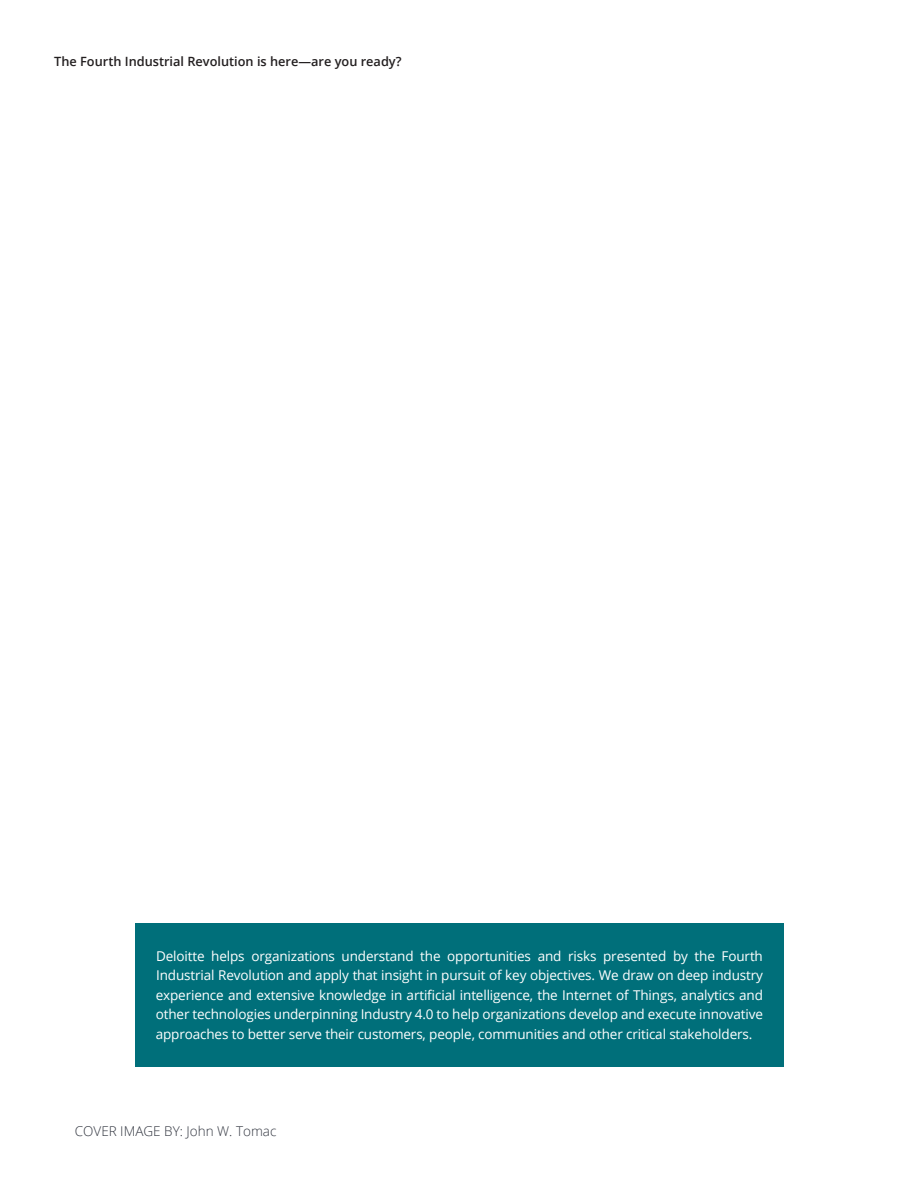
<style>
.page{position:relative;width:919px;height:1189px;background:#fff}
.page>*{position:absolute;margin:0;border:0;box-sizing:border-box;transform-origin:0 0}
.body-auxiliary{font:13.5px/19.5px "Open Sans";letter-spacing:-.01em;color:#fff;text-align:justify}
.body-copy{font:300 13.5px "Open Sans";color:#323640}
.t1{font:600 12.75px "Open Sans";color:#231f20}
</style>
<div class="page">
<div style="left:135px;top:923px;width:648px;height:143px;background:#006f7a"></div>
<p class="t1" style="left:54px;top:53px;width:349px">The Fourth Industrial Revolution is here—are you ready?</p>
<p class="body-auxiliary" style="left:156px;top:945px;width:608px">Deloitte helps organizations understand the opportunities and risks presented by the Fourth Industrial Revolution and apply that insight in pursuit of key objectives. We draw on deep industry experience and extensive knowledge in artificial intelligence, the Internet of Things, analytics and other technologies underpinning Industry 4.0 to help organizations develop and execute innovative approaches to better serve their customers, people, communities and other critical stakeholders.</p>
<p class="body-copy" style="left:75px;top:1122px;width:203px">COVER IMAGE BY: John W. Tomac</p>
</div>
